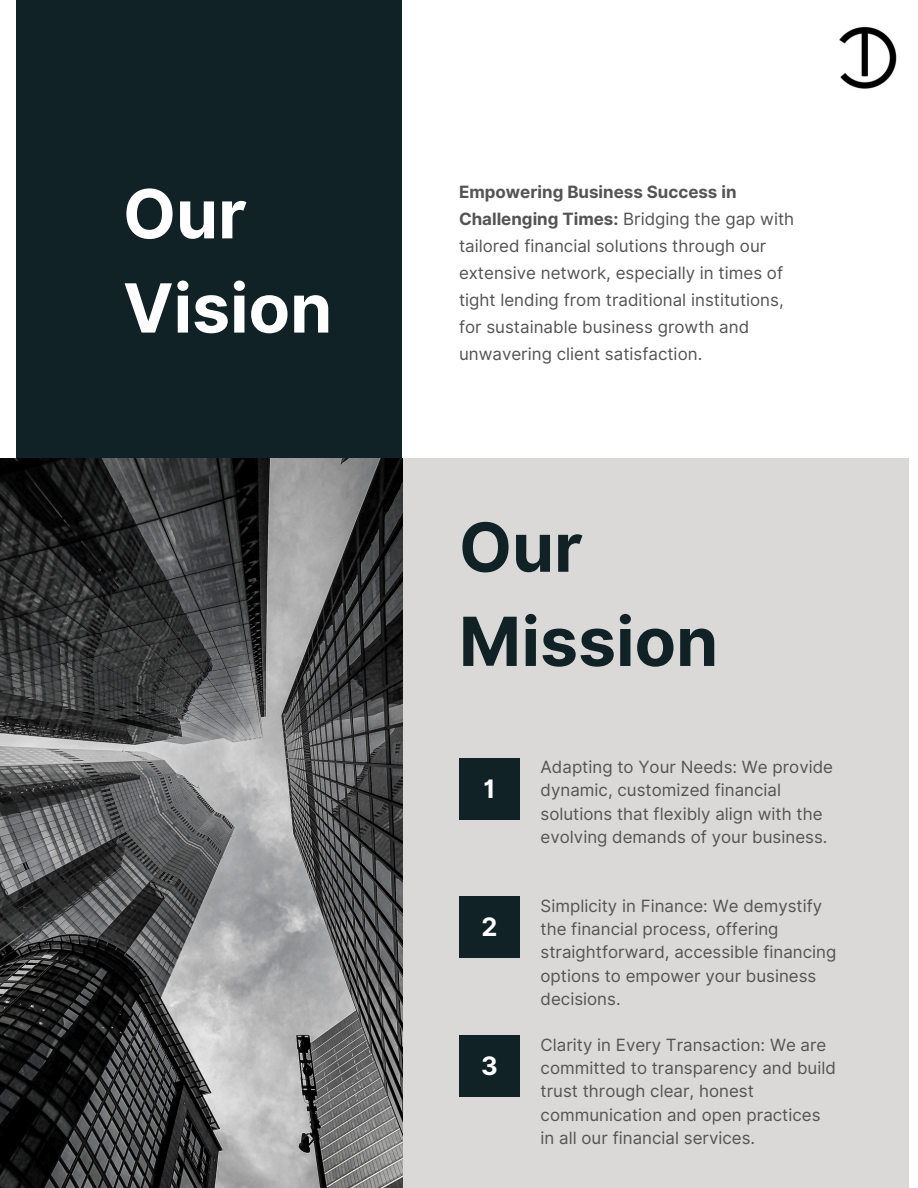
<style>
.page{position:relative;width:918px;height:1188px;background:#fff}
.page>*{position:absolute;margin:0;border:0;box-sizing:border-box;transform-origin:0 0}
.t1{font:700 67.8px/94.2px "Inter";color:#102226}
.t2{font:700 67.8px/94.2px "Inter";color:#fff}
.t3{font:700 25.35px "Inter";color:#fff}
.t4{font:16.95px/23.2px "Inter";color:#545454}
.s1{font-weight:700}
</style>
<div class="page">
<div style="left:16px;top:0;width:386px;height:458px;background:#102226"></div>
<div style="left:402px;top:458px;width:506px;height:730px;background:#dad9d8"></div>
<img style="left:0;top:458px;width:402px;height:730px">
<div style="left:459px;top:758px;width:61px;height:61px;background:#102226"></div>
<div style="left:459px;top:897px;width:61px;height:61px;background:#102226"></div>
<div style="left:459px;top:1035px;width:61px;height:62px;background:#102226"></div>
<img style="left:839px;top:26px;width:58px;height:63px">
<h1 class="t2" style="left:123px;top:167px;width:211px">Our<br>Vision</h1>
<p class="t4" style="left:459px;top:178px;width:337px;line-height:27px"><span class="s1">Empowering Business Success in Challenging Times:</span> Bridging the gap with tailored financial solutions through our extensive network, especially in times of tight lending from traditional institutions, for sustainable business growth and unwavering client satisfaction.</p>
<p class="t1" style="left:459px;top:500px;width:261px">Our<br>Mission</p>
<p class="t3" style="left:483px;top:773px;width:14px">1</p>
<p class="t3" style="left:481px;top:912px;width:17px">2</p>
<p class="t3" style="left:481px;top:1051px;width:18px">3</p>
<h1 class="t4" style="left:541px;top:755px;width:294px">Adapting to Your Needs: We provide dynamic, customized financial solutions that flexibly align with the evolving demands of your business.</h1>
<p class="t4" style="left:541px;top:894px;width:297px">Simplicity in Finance: We demystify the financial process, offering straightforward, accessible financing options to empower your business decisions.</p>
<p class="t4" style="left:541px;top:1033px;width:297px">Clarity in Every Transaction: We are committed to transparency and build trust through clear, honest communication and open practices in all our financial services.</p>
</div>
